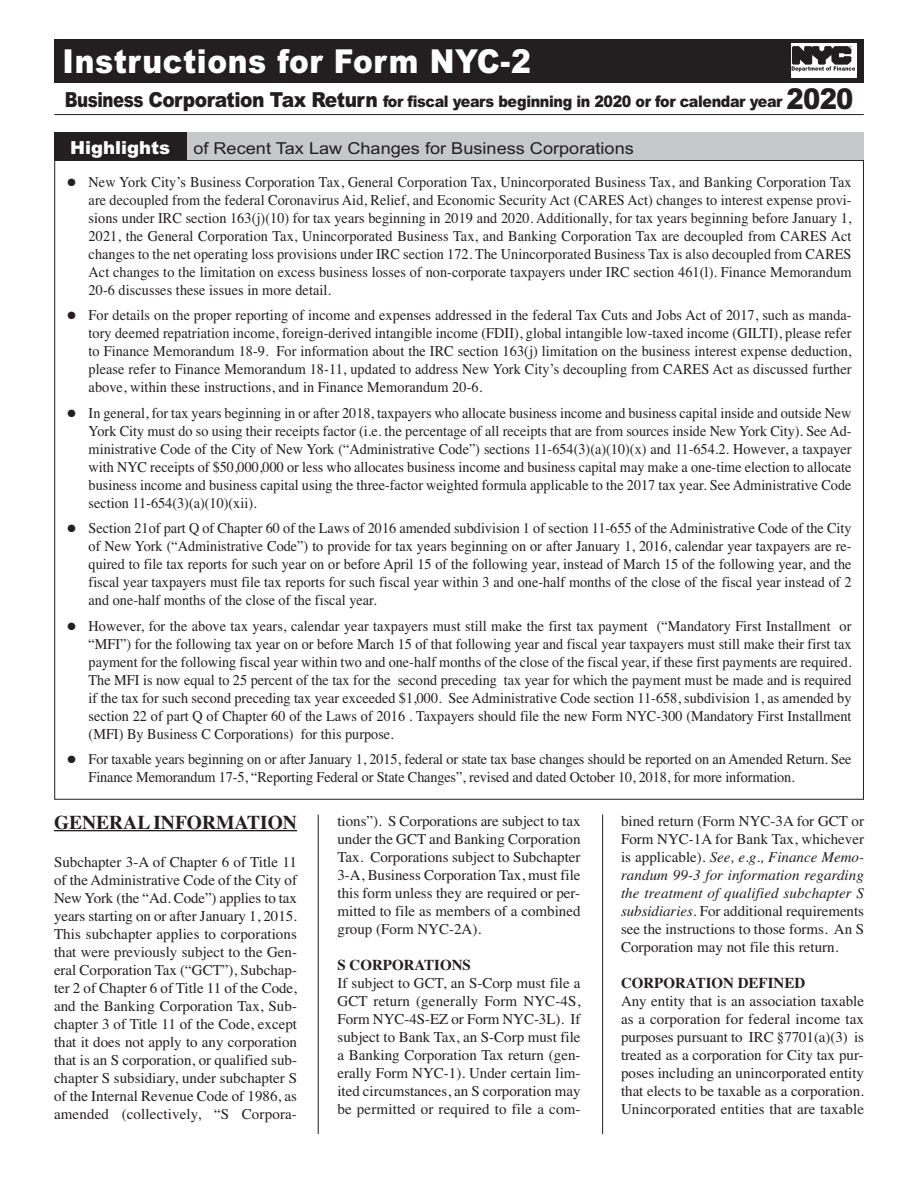
<style>
.page{position:relative;width:918px;height:1188px;background:#fff}
.page>*{position:absolute;margin:0;border:0;box-sizing:border-box;transform-origin:0 0}
.t1{font:900 33px "Arial";letter-spacing:.02em;color:#fff;scale:.9 1}
.t2{font:700 19.5px "Times";color:#231f20}
.t3{font:900 18px "Arial";color:#fff}
.t4{font:16.5px "Arial";color:#231f20;scale:1.1 1}
.t5{font:900 15.9px "Arial";letter-spacing:-.025em;color:#231f20;scale:.9 1}
.t6{font:15px/18px "Times";color:#231f20;text-align:justify;scale:.95 1}
.t7{font:15px/18px "Times";color:#231f20;text-align:justify}
.t8{font:700 15px "Times";color:#231f20}
.s1{font-size:20.7px}
.s2{font-size:28.65px}
.s3{font-style:italic}
</style>
<div class="page">
<hr style="left:54px;top:830px;width:243px;height:1px;background:#231f20">
<hr style="left:318px;top:815px;width:1px;height:319px;background:#231f20">
<hr style="left:602px;top:815px;width:1px;height:319px;background:#231f20">
<div style="left:54px;top:39px;width:810px;height:43px;background:#231f20"></div>
<hr style="left:54px;top:114px;width:810px;height:1px;background:#231f20">
<img style="left:791px;top:44px;width:65px;height:34px">
<div style="left:54px;top:133px;width:132px;height:27px;background:#231f20"></div>
<div style="left:187px;top:133px;width:677px;height:27px;background:#c7c8ca"></div>
<h1 class="t1" style="left:63px;top:50px;width:522px">Instructions for Form NYC-2</h1>
<p class="t5" style="left:65px;top:95px;width:878px"><span class="s1">Business Corporation Tax Return</span> for fiscal years beginning in 2020 or for calendar year <span class="s2">2020</span></p>
<p class="t3" style="left:70px;top:141px;width:101px">Highlights</p>
<p class="t4" style="left:193px;top:139px;width:402px">of Recent Tax Law Changes for Business Corporations</p>
<p class="t6" style="left:89px;top:174px;width:805px;text-indent:-21px">● New York City’s Business Corporation Tax, General Corporation Tax, Unincorporated Business Tax, and Banking Corporation Tax are decoupled from the federal Coronavirus Aid, Relief, and Economic Security Act (CARES Act) changes to interest expense provi&shy;sions under IRC section 163(j)(10) for tax years beginning in 2019 and 2020. Additionally, for tax years beginning before January 1, 2021, the General Corporation Tax, Unincorporated Business Tax, and Banking Corporation Tax are decoupled from CARES Act changes to the net operating loss provisions under IRC section 172. The Unincorporated Business Tax is also decoupled from CARES Act changes to the limitation on excess business losses of non-corporate taxpayers under IRC section 461(l). Finance Memorandum 20-6 discusses these issues in more detail.</p>
<p class="t6" style="left:89px;top:308px;width:805px;text-indent:-21px">● For details on the proper reporting of income and expenses addressed in the federal Tax Cuts and Jobs Act of 2017, such as manda&shy;tory deemed repatriation income, foreign-derived intangible income (FDII), global intangible low-taxed income (GILTI), please refer to Finance Memorandum 18-9. For information about the IRC section 163(j) limitation on the business interest expense deduction, please refer to Finance Memorandum 18-11, updated to address New York City’s decoupling from CARES Act as discussed further above, within these instructions, and in Finance Memorandum 20-6.</p>
<p class="t6" style="left:89px;top:405px;width:805px;text-indent:-21px">● In general, for tax years beginning in or after 2018, taxpayers who allocate business income and business capital inside and outside New York City must do so using their receipts factor (i.e. the percentage of all receipts that are from sources inside New York City). See Ad&shy;ministrative Code of the City of New York (“Administrative Code”) sections 11-654(3)(a)(10)(x) and 11-654.2. However, a taxpayer with NYC receipts of $50,000,000 or less who allocates business income and business capital may make a one-time election to allocate business income and business capital using the three-factor weighted formula applicable to the 2017 tax year. See Administrative Code section 11-654(3)(a)(10)(xii).</p>
<p class="t6" style="left:89px;top:521px;width:805px;text-indent:-21px">● Section 21of part Q of Chapter 60 of the Laws of 2016 amended subdivision 1 of section 11-655 of the Administrative Code of the City of New York (“Administrative Code”) to provide for tax years beginning on or after January 1, 2016, calendar year taxpayers are re&shy;quired to file tax reports for such year on or before April 15 of the following year, instead of March 15 of the following year, and the fiscal year taxpayers must file tax reports for such fiscal year within 3 and one-half months of the close of the fiscal year instead of 2 and one-half months of the close of the fiscal year.</p>
<p class="t6" style="left:89px;top:618px;width:805px;text-indent:-21px">● However, for the above tax years, calendar year taxpayers must still make the first tax payment (“Mandatory First Installment or “MFI”) for the following tax year on or before March 15 of that following year and fiscal year taxpayers must still make their first tax payment for the following fiscal year within two and one-half months of the close of the fiscal year, if these first payments are required.<br>The MFI is now equal to 25 percent of the tax for the second preceding tax year for which the payment must be made and is required if the tax for such second preceding tax year exceeded $1,000. See Administrative Code section 11-658, subdivision 1, as amended by section 22 of part Q of Chapter 60 of the Laws of 2016 . Taxpayers should file the new Form NYC-300 (Mandatory First Installment (MFI) By Business C Corporations) for this purpose.</p>
<p class="t6" style="left:89px;top:752px;width:805px;text-indent:-21px">● For taxable years beginning on or after January 1, 2015, federal or state tax base changes should be reported on an Amended Return. See<br>Finance Memorandum 17-5, “Reporting Federal or State Changes”, revised and dated October 10, 2018, for more information.</p>
<h2 class="t2" style="left:54px;top:816px;width:244px">GENERAL INFORMATION</h2>
<p class="t7" style="left:54px;top:855px;width:245px">Subchapter 3-A of Chapter 6 of Title 11 of the Administrative Code of the City of New York (the “Ad. Code”) applies to tax years starting on or after January 1, 2015.<br>This subchapter applies to corporations that were previously subject to the Gen&shy;eral Corporation Tax (“GCT”), Subchap&shy;ter 2 of Chapter 6 of Title 11 of the Code, and the Banking Corporation Tax, Sub&shy;chapter 3 of Title 11 of the Code, except that it does not apply to any corporation that is an S corporation, or qualified sub&shy;chapter S subsidiary, under subchapter S of the Internal Revenue Code of 1986, as amended (collectively, “S Corpora-</p>
<p class="t7" style="left:338px;top:813px;width:245px">tions”). S Corporations are subject to tax under the GCT and Banking Corporation Tax. Corporations subject to Subchapter 3-A, Business Corporation Tax, must file this form unless they are required or per&shy;mitted to file as members of a combined group (Form NYC-2A).</p>
<p class="t8" style="left:338px;top:959px;width:135px">S CORPORATIONS</p>
<p class="t7" style="left:338px;top:975px;width:245px">If subject to GCT, an S-Corp must file a GCT return (generally Form NYC-4S, Form NYC-4S-EZ or Form NYC-3L). If subject to Bank Tax, an S-Corp must file a Banking Corporation Tax return (gen&shy;erally Form NYC-1). Under certain lim&shy;ited circumstances, an S corporation may be permitted or required to file a com-</p>
<p class="t7" style="left:621px;top:813px;width:245px">bined return (Form NYC-3A for GCT or Form NYC-1A for Bank Tax, whichever is applicable). <span class="s3">See, e.g., Finance Memo&shy;randum 99-3 for information regarding the treatment of qualified subchapter S subsidiaries.</span> For additional requirements see the instructions to those forms. An S Corporation may not file this return.</p>
<p class="t8" style="left:621px;top:977px;width:186px">CORPORATION DEFINED</p>
<p class="t7" style="left:621px;top:993px;width:245px">Any entity that is an association taxable as a corporation for federal income tax purposes pursuant to IRC §7701(a)(3) is treated as a corporation for City tax pur&shy;poses including an unincorporated entity that elects to be taxable as a corporation.<br>Unincorporated entities that are taxable</p>
</div>
